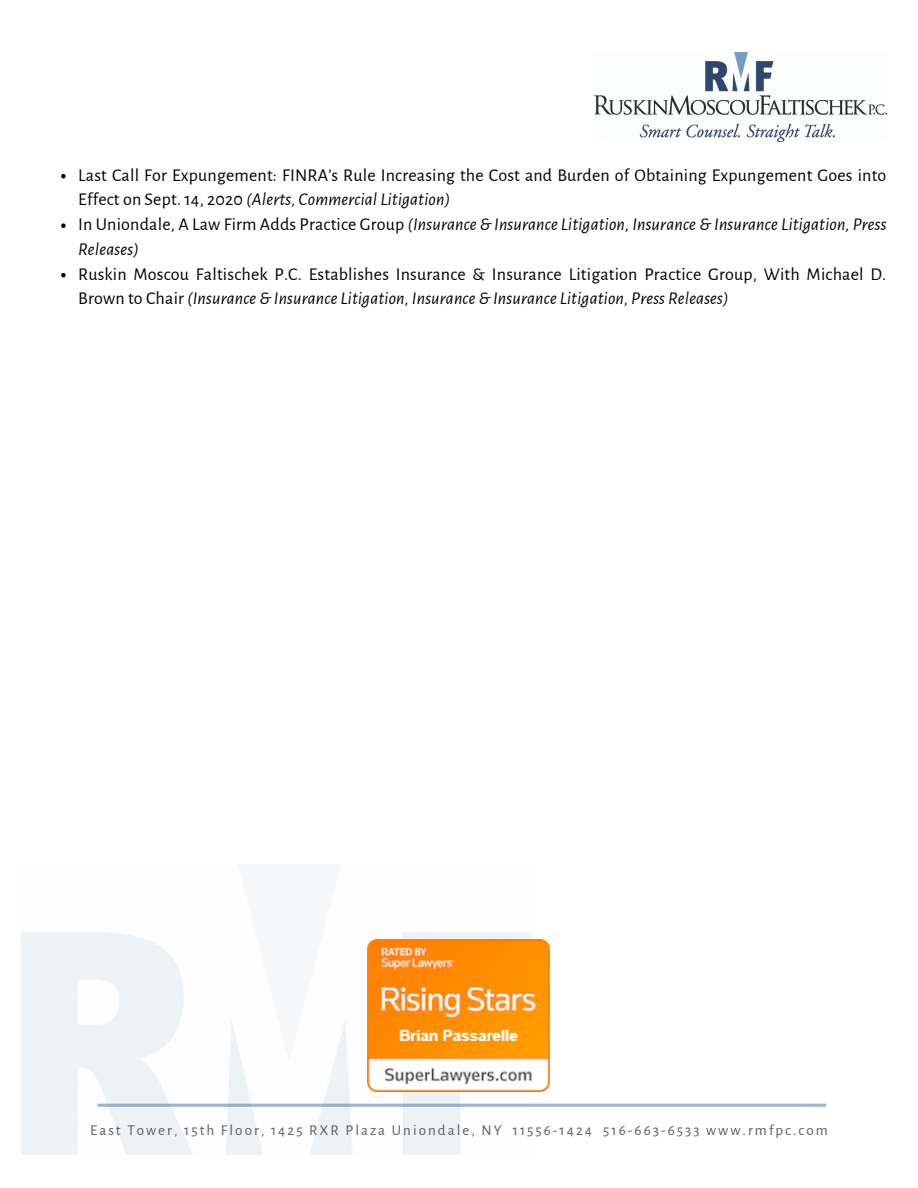
<style>
.page{position:relative;width:918px;height:1188px;background:#fff}
.page>*{position:absolute;margin:0;border:0;box-sizing:border-box;transform-origin:0 0}
.t1{font:18px/24.8px "Alegreya Sans";letter-spacing:.01em;color:#000}
.t2{font:italic 18px/24.8px "Alegreya Sans";letter-spacing:.01em;color:#000}
.t3{font:15px "Alegreya Sans";letter-spacing:.135em;color:#5d5a62}
.s1{font-style:italic}
.s2{font-style:normal}
</style>
<div class="page">
<img style="left:21px;top:866px;width:511px;height:288px">
<img style="left:594px;top:53px;width:293px;height:89px">
<svg style="left:98px;top:1104px;width:728px;height:3px"></svg>
<img style="left:367px;top:940px;width:183px;height:151px">
<svg style="left:61px;top:174px;width:5px;height:4px"></svg>
<svg style="left:61px;top:223px;width:5px;height:5px"></svg>
<svg style="left:61px;top:273px;width:5px;height:4px"></svg>
<p class="t1" style="left:78px;top:163px;width:810px">Last Call For Expungement: FINRA’s Rule Increasing the Cost and Burden of Obtaining Expungement Goes into<br>Effect on Sept. 14, 2020 <span class="s1">(Alerts, Commercial Litigation)</span></p>
<p class="t2" style="left:78px;top:212px;width:810px"><span class="s2">In Uniondale, A Law Firm Adds Practice Group</span> (Insurance &amp; Insurance Litigation, Insurance &amp; Insurance Litigation, Press<br>Releases)</p>
<p class="t1" style="left:78px;top:262px;width:810px">Ruskin Moscou Faltischek P.C. Establishes Insurance &amp; Insurance Litigation Practice Group, With Michael D.<br>Brown to Chair <span class="s1">(Insurance &amp; Insurance Litigation, Insurance &amp; Insurance Litigation, Press Releases)</span></p>
<p class="t3" style="left:90px;top:1123px;width:739px">East Tower, 15th Floor, 1425 RXR Plaza Uniondale, NY 11556-1424 516-663-6533 www.rmfpc.com</p>
</div>
